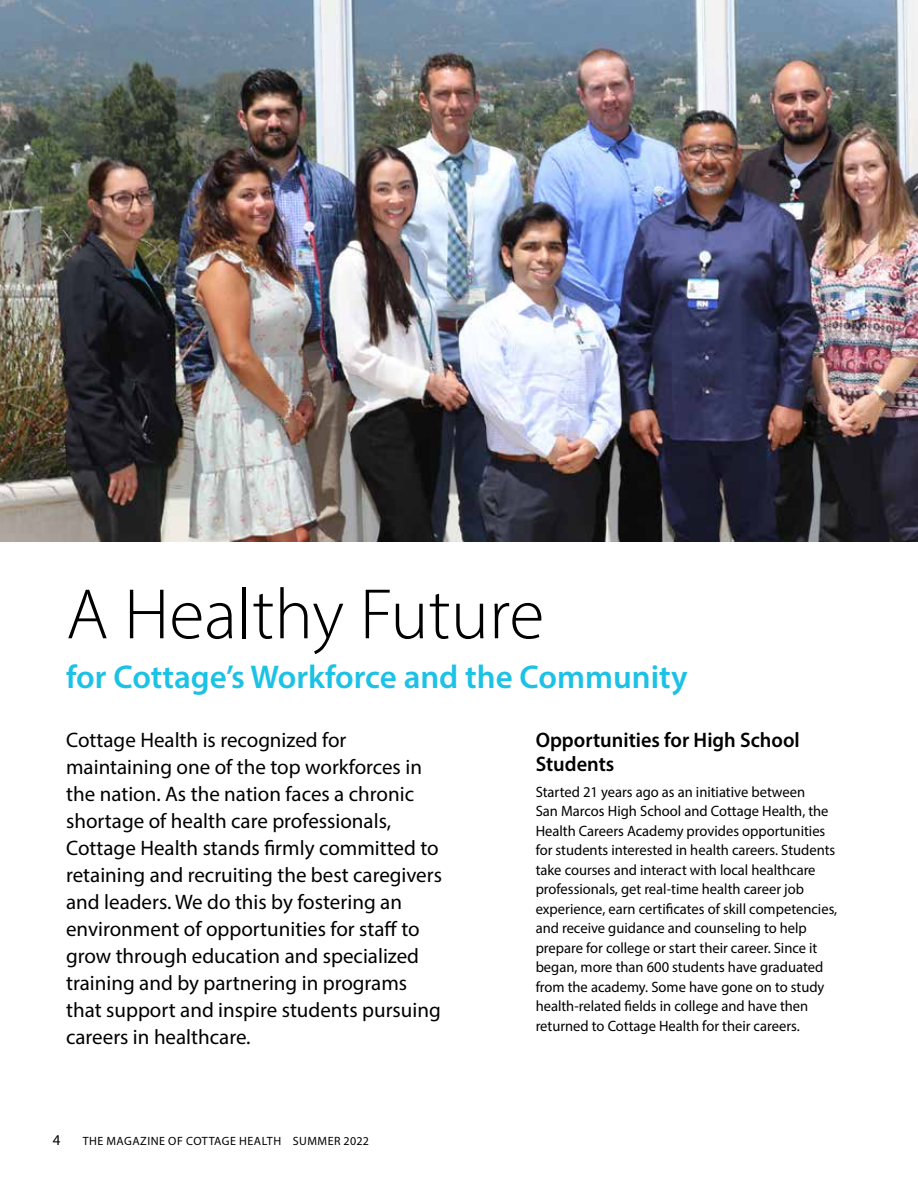
<style>
.page{position:relative;width:918px;height:1188px;background:#fff}
.page>*{position:absolute;margin:0;border:0;box-sizing:border-box;transform-origin:0 0}
.t1{font:300 72px "Myriad Pro";color:#000}
.t2{font:600 33px "Myriad Pro";color:#1cc2e5}
.t3{font:21px/27px "Myriad Pro";color:#000}
.t4{font:600 21px/24px "Myriad Pro";color:#000}
.t5{font:15px/19.5px "Myriad Pro";color:#000}
.t6{font:12px "Myriad Pro";letter-spacing:.04em;color:#000}
</style>
<div class="page">
<img style="left:0;top:0;width:918px;height:541px">
<h1 class="t1" style="left:66px;top:571px;width:480px">A Healthy Future</h1>
<h2 class="t2" style="left:66px;top:656px;width:623px">for Cottage’s Workforce and the Community</h2>
<p class="t3" style="left:66px;top:726px;width:377px">Cottage Health is recognized for maintaining one of the top workforces in the nation. As the nation faces a chronic shortage of health care professionals, Cottage Health stands firmly committed to retaining and recruiting the best caregivers and leaders. We do this by fostering an environment of opportunities for staff to grow through education and specialized training and by partnering in programs that support and inspire students pursuing careers in healthcare.</p>
<h3 class="t4" style="left:536px;top:727px;width:266px">Opportunities for High School<br>Students</h3>
<p class="t5" style="left:536px;top:782px;width:303px">Started 21 years ago as an initiative between<br>San Marcos High School and Cottage Health, the Health Careers Academy provides opportunities for students interested in health careers. Students take courses and interact with local healthcare professionals, get real-time health career job experience, earn certificates of skill competencies, and receive guidance and counseling to help prepare for college or start their career. Since it began, more than 600 students have graduated from the academy. Some have gone on to study health-related fields in college and have then returned to Cottage Health for their careers.</p>
<p class="t5" style="left:53px;top:1130px;width:9px">4</p>
<p class="t6" style="left:83px;top:1133px;width:288px">THE MAGAZINE OF COTTAGE HEALTH SUMMER 2022</p>
</div>
